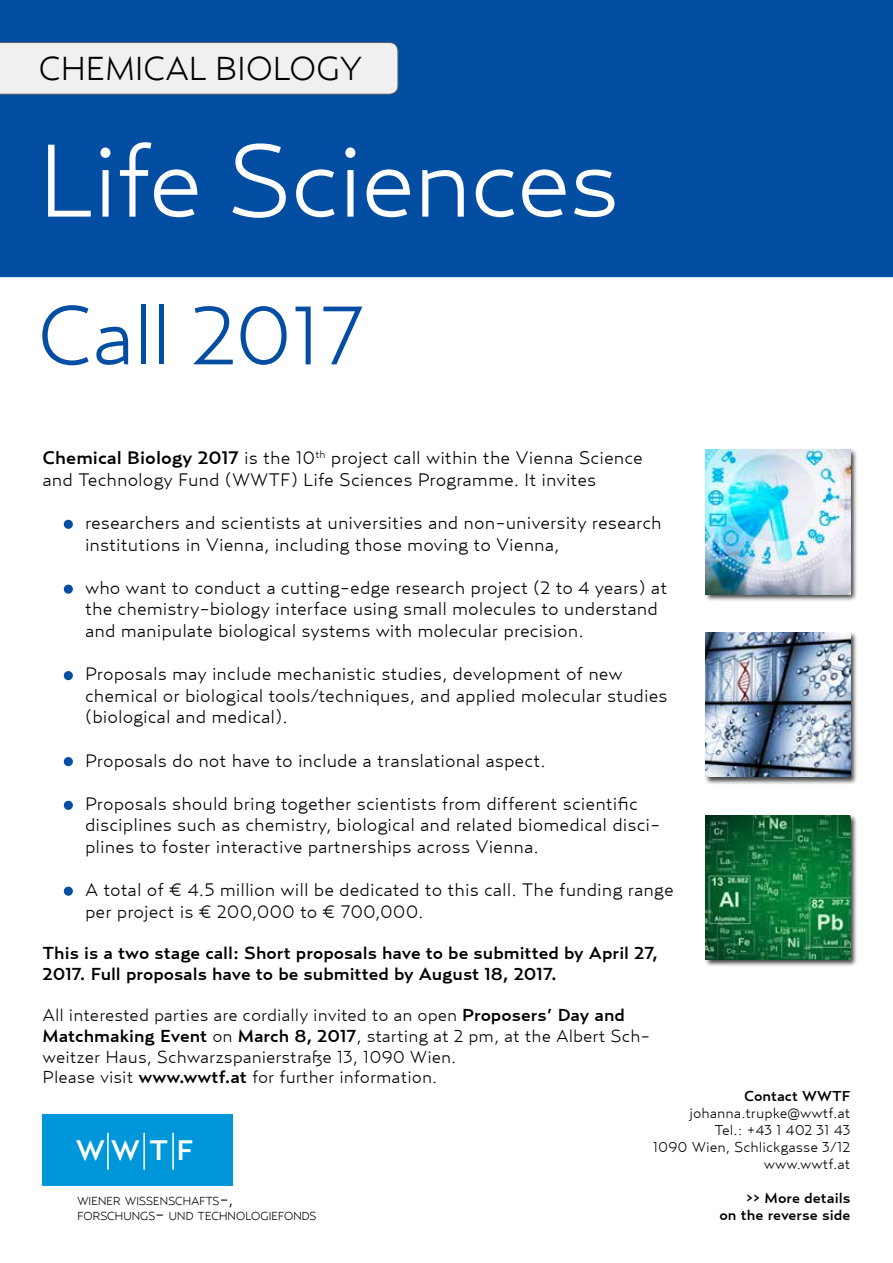
<style>
.page{position:relative;width:893px;height:1263px;background:#fff}
.page>*{position:absolute;margin:0;border:0;box-sizing:border-box;transform-origin:0 0}
.t1{font:300 102px "Relay Wide";letter-spacing:-.03em;color:#fff}
.t2{font:300 82.5px "Relay Wide";letter-spacing:-.03em;color:#034ea2}
.t3{font:300 33px "Relay Wide";letter-spacing:-.03em;color:#000}
.t4{font:500 28.05px "Relay Wide";color:#fff}
.t5{font:300 18px/21.6px "Relay Wide";color:#000}
.t6{font:300 17.25px/20.7px "Relay Wide";color:#000}
.t7{font:500 17.25px/20.7px "Relay Wide";color:#000}
.t8{font:300 14.25px/17.1px "Relay Wide";color:#000;text-align:right}
.t9{font:500 14.25px/17.1px "Relay Wide";color:#000;text-align:right}
.t10{font:300 11.55px/15px "Relay Wide";letter-spacing:-.045em;color:#000}
.s1{font-weight:500}
.s2{font-size:16.5px}
</style>
<div class="page">
<div style="left:0;top:0;width:893px;height:277px;background:#034ea2"></div>
<div style="left:704px;top:448px;width:154px;height:154px;background:#000;opacity:.75"></div>
<img style="left:706px;top:450px;width:144px;height:144px">
<div style="left:704px;top:631px;width:154px;height:154px;background:#000;opacity:.75"></div>
<img style="left:706px;top:632px;width:144px;height:145px">
<div style="left:704px;top:814px;width:154px;height:154px;background:#000;opacity:.75"></div>
<img style="left:706px;top:815px;width:144px;height:145px">
<div style="left:64px;top:520px;width:9px;height:9px;background:#034ea2;border-radius:50%"></div>
<div style="left:64px;top:585px;width:9px;height:9px;background:#034ea2;border-radius:50%"></div>
<div style="left:64px;top:671px;width:9px;height:9px;background:#034ea2;border-radius:50%"></div>
<div style="left:64px;top:887px;width:9px;height:9px;background:#034ea2;border-radius:50%"></div>
<div style="left:64px;top:757px;width:9px;height:9px;background:#034ea2;border-radius:50%"></div>
<div style="left:0;top:42px;width:398px;height:52px;background:#f1f0f1"></div>
<div style="left:43px;top:1114px;width:190px;height:72px;background:#0097da"></div>
<hr style="left:107px;top:1133px;width:2px;height:37px;background:#fff">
<hr style="left:143px;top:1133px;width:2px;height:37px;background:#fff">
<hr style="left:172px;top:1133px;width:2px;height:37px;background:#fff">
<div style="left:64px;top:801px;width:9px;height:9px;background:#034ea2;border-radius:50%"></div>
<h3 class="t3" style="left:38px;top:49px;width:326px">CHEMICAL BIOLOGY</h3>
<h1 class="t1" style="left:37px;top:121px;width:585px">Life Sciences</h1>
<h2 class="t2" style="left:36px;top:287px;width:331px">Call 2017</h2>
<p class="t5" style="left:43px;top:447px;width:602px"><span class="s1">Chemical Biology 2017</span> is the 10<sup>th</sup> project call within the Vienna Science and Technology Fund (WWTF) Life Sciences Programme. It invites</p>
<p class="t5" style="left:85px;top:511px;width:578px">researchers and scientists at universities and non-university research institutions in Vienna, including those moving to Vienna,</p>
<p class="t5" style="left:85px;top:576px;width:584px">who want to conduct a cutting-edge research project (2 to 4 years) at the chemistry-biology interface using small molecules to understand and manipulate biological systems with molecular precision.</p>
<p class="t5" style="left:85px;top:663px;width:584px">Proposals may include mechanistic studies, development of new chemical or biological tools/techniques, and applied molecular studies (biological and medical).</p>
<p class="t5" style="left:85px;top:749px;width:462px">Proposals do not have to include a translational aspect.</p>
<p class="t5" style="left:85px;top:792px;width:577px">Proposals should bring together scientists from different scientific disciplines such as chemistry, biological and related biomedical disci&shy;plines to foster interactive partnerships across Vienna.</p>
<p class="t5" style="left:85px;top:879px;width:590px">A total of € 4.5 million will be dedicated to this call. The funding range per project is € 200,000 to € 700,000.</p>
<p class="t7" style="left:43px;top:942px;width:617px">This is a two stage call: Short proposals have to be submitted by April 27,<br>2017. Full proposals have to be submitted by August 18, 2017.</p>
<p class="t6" style="left:43px;top:1004px;width:609px">All interested parties are cordially invited to an open <span class="s1">Proposers’ Day and Matchmaking Event</span> on <span class="s1">March 8, 2017</span>, starting at 2 pm, at the Albert Sch&shy;weitzer Haus, Schwarzspanierstraße 13, 1090 Wien.<br>Please visit <span class="s1">www.wwtf.at</span> for further information.</p>
<h3 class="t4" style="left:76px;top:1134px;width:119px">WWT F</h3>
<p class="t10" style="left:77px;top:1193px;width:241px">WIENER WISSENSCHAFTS<span class="s2">-,<br></span>FORSCHUNGS<span class="s2">-</span> UND TECHNOLOGIEFONDS</p>
<p class="t9" style="left:744px;top:1087px;width:108px">Contact WWTF</p>
<p class="t8" style="left:653px;top:1104px;width:199px">johanna.trupke@wwtf.at<br>Tel.: +43 1 402 31 43<br>1090 Wien, Schlickgasse 3/12 www.wwtf.at</p>
<p class="t9" style="left:719px;top:1189px;width:133px">&gt;&gt; More details<br>on the reverse side</p>
</div>
